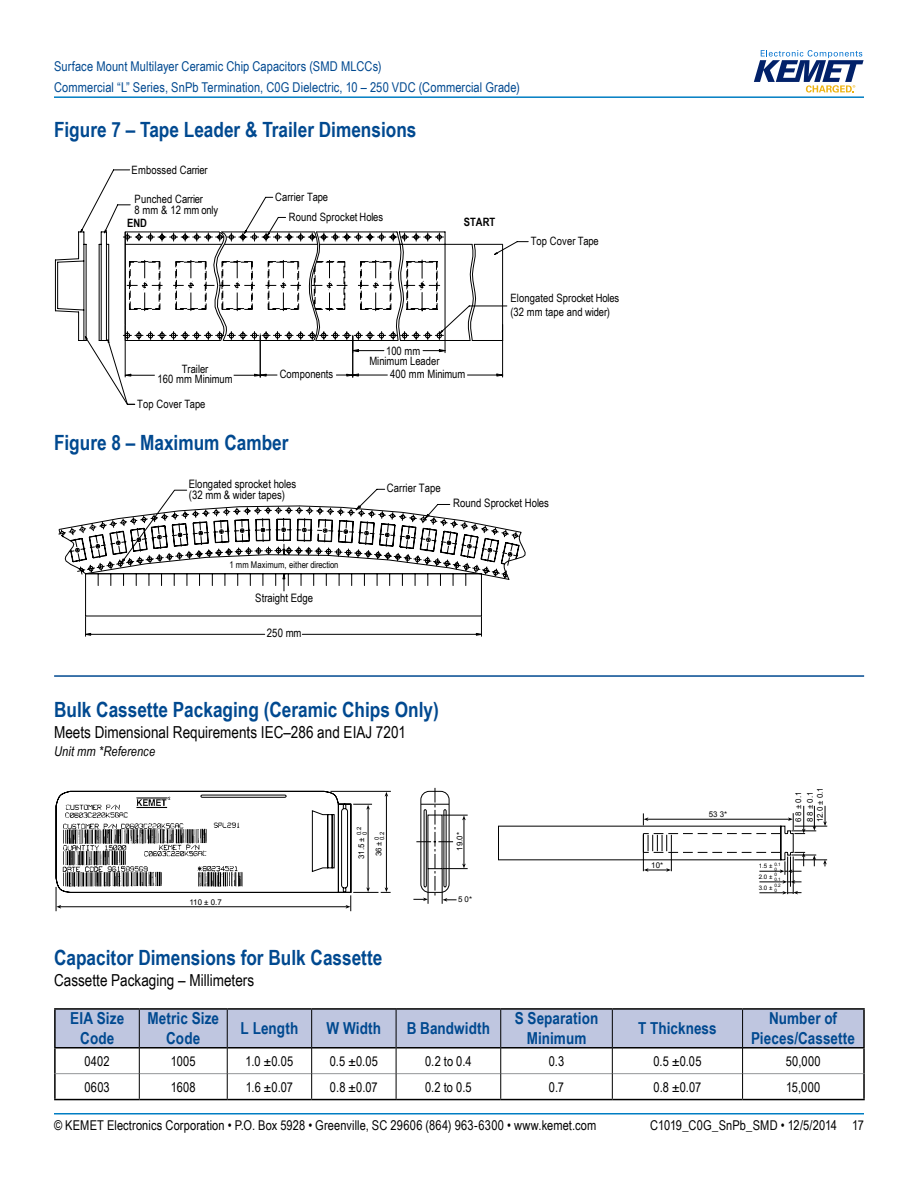
<style>
.page{position:relative;width:918px;height:1188px;background:#fff}
.page>*{position:absolute;margin:0;border:0;box-sizing:border-box;transform-origin:0 0}
.t1{font:700 21px "Arial Narrow";color:#004990}
.t2{font:700 16.5px/19.8px "Arial Narrow";letter-spacing:.005em;color:#004990;text-align:center}
.t3{font:16.5px "Arial Narrow";color:#000}
.t4{font:13.5px "Arial Narrow";letter-spacing:.01em;color:#000}
.t5{font:13.5px/21px "Arial Narrow";letter-spacing:.01em;color:#004990}
.t6{font:italic 13.5px "Arial Narrow";letter-spacing:.005em;color:#000}
.t7{font:11.7px/11.7px "Arial Narrow";color:#000}
.t8{font:11.55px/10.4px "Arial Narrow";color:#000;text-align:center}
.t9{font:700 11.55px "Arial Narrow";letter-spacing:-.005em;color:#000}
.t10{font:9.3px "Arial Narrow";letter-spacing:.005em;color:#000}
.t11{font:7.95px/11.7px "Arial";letter-spacing:-.005em;color:#000}
.t12{font:6.15px "Arial";color:#000}
.t13{font:6px "Arial";color:#000}
.t14{font:4.65px "Arial";color:#000}
</style>
<div class="page">
<hr style="left:54px;top:1113px;width:810px;height:2px;background:#007dc3">
<hr style="left:54px;top:96px;width:810px;height:2px;background:#007dc3">
<svg style="left:754px;top:50px;width:110px;height:43px"></svg>
<svg style="left:55px;top:231px;width:24px;height:110px"></svg>
<svg style="left:79px;top:197px;width:450px;height:208px"></svg>
<svg style="left:85px;top:580px;width:397px;height:37px"></svg>
<hr style="left:91px;top:634px;width:174px;height:1px;background:#000">
<hr style="left:302px;top:634px;width:174px;height:1px;background:#000">
<svg style="left:85px;top:616px;width:6px;height:20px"></svg>
<svg style="left:476px;top:616px;width:6px;height:20px"></svg>
<svg style="left:58px;top:488px;width:468px;height:92px"></svg>
<hr style="left:54px;top:675px;width:810px;height:2px;background:#004990">
<svg style="left:55px;top:791px;width:336px;height:120px"></svg>
<hr style="left:442px;top:869px;width:1px;height:35px;background:#000">
<hr style="left:428px;top:869px;width:1px;height:35px;background:#000">
<svg style="left:413px;top:788px;width:55px;height:114px"></svg>
<hr style="left:794px;top:826px;width:33px;height:1px;background:#000">
<hr style="left:794px;top:860px;width:33px;height:1px;background:#000">
<svg style="left:823px;top:806px;width:4px;height:20px"></svg>
<hr style="left:787px;top:857px;width:1px;height:37px;background:#000">
<hr style="left:790px;top:856px;width:1px;height:31px;background:#000">
<hr style="left:793px;top:856px;width:1px;height:38px;background:#000">
<svg style="left:759px;top:891px;width:43px;height:4px"></svg>
<svg style="left:498px;top:806px;width:318px;height:78px"></svg>
<svg style="left:823px;top:860px;width:4px;height:6px"></svg>
<img style="left:62px;top:797px;width:182px;height:91px">
<hr style="left:647px;top:819px;width:143px;height:1px;background:#000">
<hr style="left:54px;top:1008px;width:85px;height:2px;background:#000">
<hr style="left:54px;top:1010px;width:2px;height:37px;background:#000">
<hr style="left:139px;top:1008px;width:88px;height:2px;background:#000">
<hr style="left:227px;top:1008px;width:85px;height:2px;background:#000">
<hr style="left:312px;top:1008px;width:84px;height:2px;background:#000">
<hr style="left:396px;top:1008px;width:105px;height:2px;background:#000">
<hr style="left:501px;top:1008px;width:111px;height:2px;background:#000">
<hr style="left:612px;top:1008px;width:131px;height:2px;background:#000">
<hr style="left:743px;top:1008px;width:122px;height:2px;background:#000">
<hr style="left:863px;top:1010px;width:2px;height:37px;background:#000">
<hr style="left:54px;top:1047px;width:85px;height:2px;background:#000">
<hr style="left:54px;top:1049px;width:2px;height:25px;background:#000">
<hr style="left:743px;top:1047px;width:122px;height:2px;background:#000">
<hr style="left:863px;top:1049px;width:2px;height:25px;background:#000">
<hr style="left:54px;top:1074px;width:2px;height:25px;background:#000">
<hr style="left:863px;top:1074px;width:2px;height:25px;background:#000">
<hr style="left:54px;top:1099px;width:85px;height:1px;background:#000">
<hr style="left:139px;top:1099px;width:88px;height:1px;background:#000">
<hr style="left:227px;top:1099px;width:85px;height:1px;background:#000">
<hr style="left:312px;top:1099px;width:84px;height:1px;background:#000">
<hr style="left:396px;top:1099px;width:105px;height:1px;background:#000">
<hr style="left:501px;top:1099px;width:111px;height:1px;background:#000">
<hr style="left:612px;top:1099px;width:131px;height:1px;background:#000">
<hr style="left:743px;top:1099px;width:122px;height:1px;background:#000">
<svg style="left:55px;top:1009px;width:809px;height:90px"></svg>
<p class="t5" style="left:54px;top:55px;width:467px">Surface Mount Multilayer Ceramic Chip Capacitors (SMD MLCCs)<br>Commercial “L” Series, SnPb Termination, C0G Dielectric, 10 – 250 VDC (Commercial Grade)</p>
<h1 class="t1" style="left:54px;top:113px;width:364px">Figure 7 – Tape Leader &amp; Trailer Dimensions</h1>
<p class="t8" style="left:132px;top:164px;width:78px">Embossed Carrier</p>
<p class="t8" style="left:275px;top:191px;width:54px">Carrier Tape</p>
<p class="t8" style="left:135px;top:194px;width:85px;text-align:left">Punched Carrier<br>8 mm &amp; 12 mm only</p>
<p class="t8" style="left:289px;top:211px;width:96px">Round Sprocket Holes</p>
<p class="t9" style="left:127px;top:215px;width:21px">END</p>
<p class="t9" style="left:464px;top:213px;width:33px">START</p>
<p class="t8" style="left:531px;top:235px;width:70px">Top Cover Tape</p>
<p class="t8" style="left:158px;top:363px;width:76px">Trailer<br>160 mm Minimum</p>
<p class="t8" style="left:137px;top:398px;width:70px">Top Cover Tape</p>
<p class="t8" style="left:280px;top:368px;width:55px">Components</p>
<h1 class="t1" style="left:54px;top:427px;width:236px">Figure 8 – Maximum Camber</h1>
<p class="t8" style="left:370px;top:345px;width:71px">100 mm<br>Minimum Leader</p>
<p class="t8" style="left:390px;top:368px;width:76px">400 mm Minimum</p>
<p class="t8" style="left:510px;top:291px;width:110px;line-height:13.8px;text-align:left">Elongated Sprocket Holes (32 mm tape and wider)</p>
<p class="t7" style="left:189px;top:477px;width:109px">Elongated sprocket holes (32 mm &amp; wider tapes)</p>
<p class="t10" style="left:229px;top:558px;width:110px">1 mm Maximum, either direction</p>
<p class="t7" style="left:255px;top:592px;width:59px">Straight Edge</p>
<p class="t7" style="left:267px;top:627px;width:36px">250 mm</p>
<p class="t7" style="left:387px;top:481px;width:55px">Carrier Tape</p>
<p class="t7" style="left:453px;top:497px;width:97px">Round Sprocket Holes</p>
<h1 class="t1" style="left:54px;top:694px;width:386px">Bulk Cassette Packaging (Ceramic Chips Only)</h1>
<p class="t3" style="left:54px;top:720px;width:353px">Meets Dimensional Requirements IEC–286 and EIAJ 7201</p>
<p class="t6" style="left:54px;top:742px;width:103px">Unit mm *Reference</p>
<p class="t11" style="left:190px;top:896px;width:34px">110 ± 0.7</p>
<p class="t11" style="left:355px;top:859px;width:34px;rotate:-90deg">31.5 ± <sup>0.2</sup></p>
<p class="t13" style="left:361px;top:835px;width:5px;rotate:-90deg">0</p>
<p class="t13" style="left:378px;top:840px;width:10px;rotate:-90deg">0.2</p>
<p class="t11" style="left:454px;top:851px;width:20px;rotate:-90deg">19.0*</p>
<p class="t11" style="left:373px;top:856px;width:21px;rotate:-90deg">36 ± <sup>0</sup></p>
<p class="t11" style="left:458px;top:893px;width:16px">5 0*</p>
<p class="t11" style="left:651px;top:860px;width:13px">10*</p>
<p class="t11" style="left:709px;top:809px;width:20px">53 3*</p>
<p class="t11" style="left:793px;top:822px;width:32px;rotate:-90deg">6 8 ± 0.1<br>8 8 ± 0.1</p>
<p class="t11" style="left:814px;top:822px;width:36px;rotate:-90deg">12.0 ± 0.1</p>
<p class="t14" style="left:774px;top:862px;width:8px">0.1</p>
<p class="t12" style="left:759px;top:862px;width:20px">1.5 ± <sub>0</sub></p>
<p class="t14" style="left:774px;top:872px;width:4px">0</p>
<p class="t12" style="left:759px;top:873px;width:24px">2.0 ± <sub>0.1</sub></p>
<p class="t14" style="left:774px;top:883px;width:8px">0.2</p>
<p class="t12" style="left:759px;top:883px;width:20px">3.0 ± <sub>0</sub></p>
<h1 class="t1" style="left:54px;top:942px;width:330px">Capacitor Dimensions for Bulk Cassette</h1>
<p class="t3" style="left:54px;top:968px;width:202px">Cassette Packaging – Millimeters</p>
<p class="t2" style="left:70px;top:1008px;width:55px">EIA Size<br>Code</p>
<p class="t2" style="left:147px;top:1008px;width:73px">Metric Size<br>Code</p>
<p class="t2" style="left:241px;top:1018px;width:59px">L Length</p>
<p class="t2" style="left:327px;top:1018px;width:56px">W Width</p>
<p class="t2" style="left:407px;top:1018px;width:85px">B Bandwidth</p>
<p class="t2" style="left:515px;top:1008px;width:85px">S Separation<br>Minimum</p>
<p class="t2" style="left:638px;top:1018px;width:80px">T Thickness</p>
<p class="t2" style="left:751px;top:1008px;width:105px">Number of<br>Pieces/Cassette</p>
<p class="t4" style="left:84px;top:1051px;width:27px">0402</p>
<p class="t4" style="left:171px;top:1051px;width:26px">1005</p>
<p class="t4" style="left:246px;top:1051px;width:49px">1.0 ±0.05</p>
<p class="t4" style="left:330px;top:1051px;width:50px">0.5 ±0.05</p>
<p class="t4" style="left:425px;top:1051px;width:48px">0.2 to 0.4</p>
<p class="t4" style="left:549px;top:1051px;width:17px">0.3</p>
<p class="t4" style="left:653px;top:1051px;width:50px">0.5 ±0.05</p>
<p class="t4" style="left:786px;top:1051px;width:36px">50,000</p>
<p class="t4" style="left:84px;top:1077px;width:27px">0603</p>
<p class="t4" style="left:171px;top:1077px;width:26px">1608</p>
<p class="t4" style="left:246px;top:1077px;width:49px">1.6 ±0.07</p>
<p class="t4" style="left:330px;top:1077px;width:49px">0.8 ±0.07</p>
<p class="t4" style="left:425px;top:1077px;width:48px">0.2 to 0.5</p>
<p class="t4" style="left:549px;top:1077px;width:17px">0.7</p>
<p class="t4" style="left:654px;top:1077px;width:49px">0.8 ±0.07</p>
<p class="t4" style="left:786px;top:1077px;width:36px">15,000</p>
<p class="t4" style="left:54px;top:1116px;width:544px">© KEMET Electronics Corporation • P.O. Box 5928 • Greenville, SC 29606 (864) 963-6300 • www.kemet.com</p>
<p class="t4" style="left:650px;top:1116px;width:215px">C1019_C0G_SnPb_SMD • 12/5/2014 17</p>
</div>
